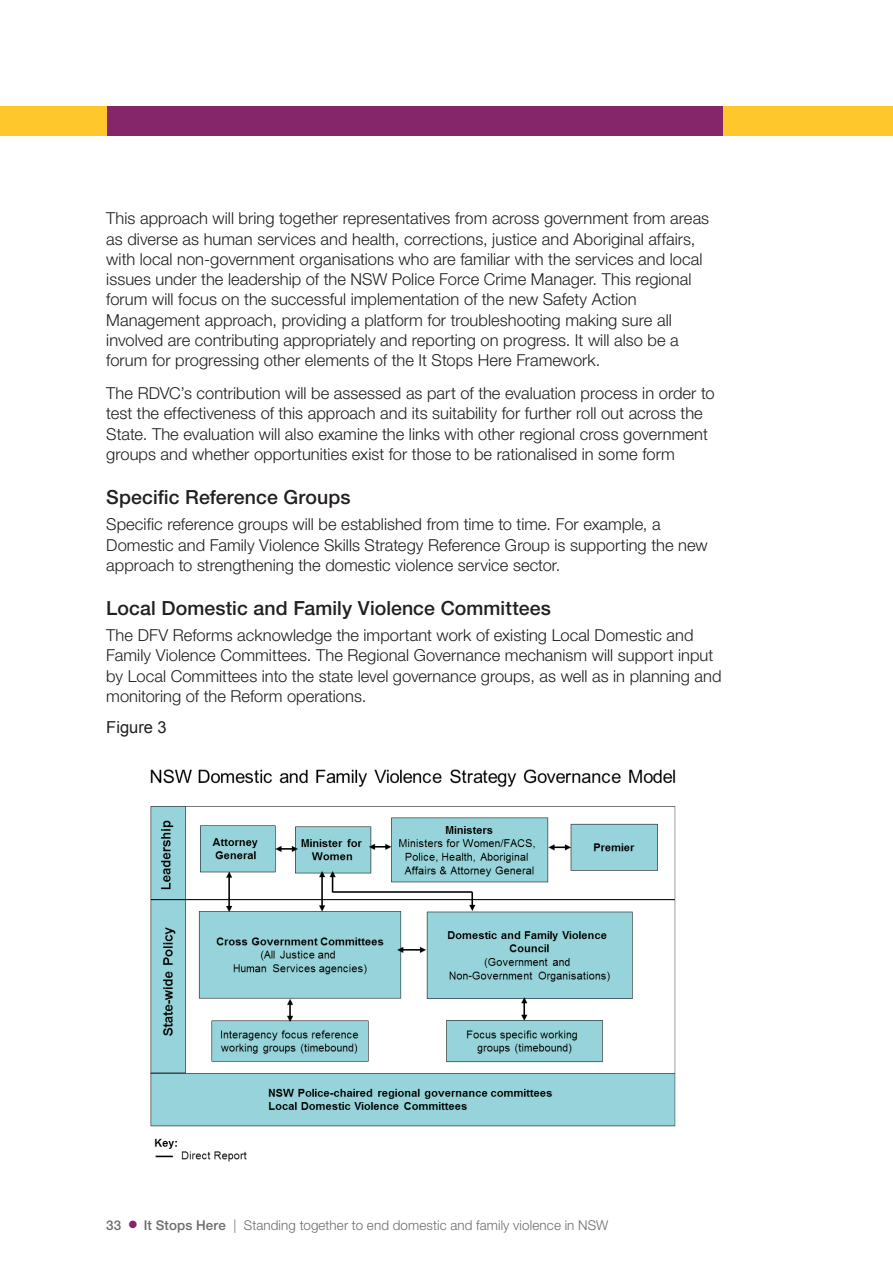
<style>
.page{position:relative;width:893px;height:1263px;background:#fff}
.page>*{position:absolute;margin:0;border:0;box-sizing:border-box;transform-origin:0 0}
.t1{font:500 19.5px "Helvetica Neue LT Std";letter-spacing:.005em;color:#231f20}
.t2{font:300 16.5px/20.2px "Helvetica Neue LT Std";color:#231f20}
.t3{font:16.5px "Arial";color:#231f20}
.t4{font:300 13.5px "Helvetica Neue LT Std";letter-spacing:.01em;color:#6c6d70}
.s1{font-weight:500}
</style>
<div class="page">
<div style="left:723px;top:106px;width:170px;height:30px;background:#fec82d"></div>
<div style="left:106px;top:106px;width:617px;height:30px;background:#85266a"></div>
<div style="left:0;top:106px;width:106px;height:30px;background:#fec82d"></div>
<img style="left:150px;top:769px;width:526px;height:393px">
<p class="t2" style="left:106px;top:208px;width:604px">This approach will bring together representatives from across government from areas as diverse as human services and health, corrections, justice and Aboriginal affairs, with local non-government organisations who are familiar with the services and local issues under the leadership of the NSW Police Force Crime Manager. This regional forum will focus on the successful implementation of the new Safety Action Management approach, providing a platform for troubleshooting making sure all involved are contributing appropriately and reporting on progress. It will also be a forum for progressing other elements of the It Stops Here Framework.</p>
<p class="t2" style="left:106px;top:383px;width:610px">The RDVC’s contribution will be assessed as part of the evaluation process in order to test the effectiveness of this approach and its suitability for further roll out across the State. The evaluation will also examine the links with other regional cross government groups and whether opportunities exist for those to be rationalised in some form</p>
<p class="t1" style="left:106px;top:485px;width:246px">Specific Reference Groups</p>
<p class="t2" style="left:106px;top:514px;width:603px">Specific reference groups will be established from time to time. For example, a<br>Domestic and Family Violence Skills Strategy Reference Group is supporting the new approach to strengthening the domestic violence service sector.</p>
<p class="t1" style="left:106px;top:596px;width:446px">Local Domestic and Family Violence Committees</p>
<p class="t2" style="left:106px;top:625px;width:617px">The DFV Reforms acknowledge the important work of existing Local Domestic and Family Violence Committees. The Regional Governance mechanism will support input by Local Committees into the state level governance groups, as well as in planning and monitoring of the Reform operations.</p>
<p class="t3" style="left:106px;top:716px;width:62px">Figure 3</p>
<p class="t4" style="left:106px;top:1217px;width:503px"><span class="s1">33</span> <sup>●</sup> <span class="s1">It Stops Here</span> | Standing together to end domestic and family violence in NSW</p>
</div>
